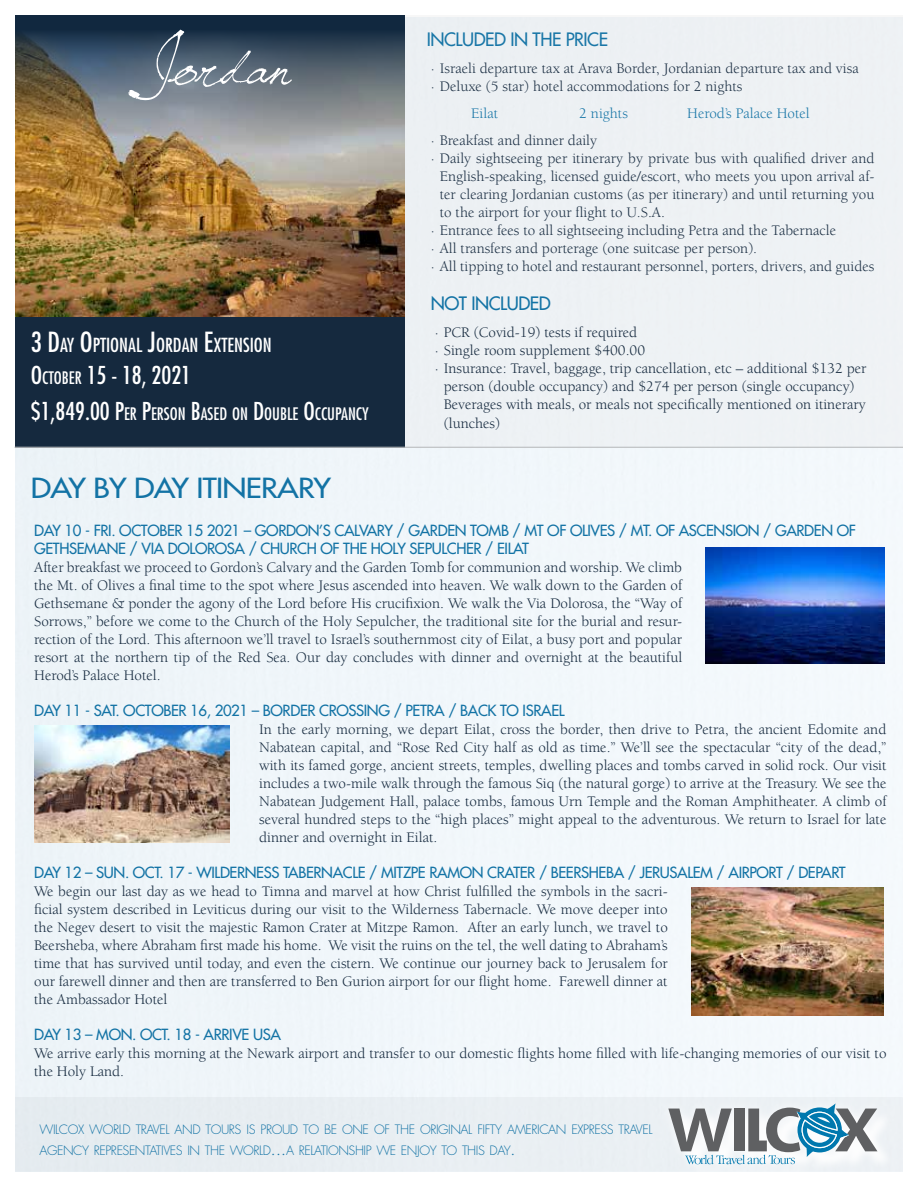
<style>
.page{position:relative;width:918px;height:1188px;background:#fff}
.page>*{position:absolute;margin:0;border:0;box-sizing:border-box;transform-origin:0 0}
.t1{font:72px "Jellyka Saint Andrew's Queen";color:#fff}
.t2{font:500 27px "Futura Std";letter-spacing:-.025em;color:#1373a5;scale:1.14 1}
.t3{font:condensed 24px "Futura Std";color:#fff}
.t4{font:condensed 18.9px "Futura Std";color:#fff}
.t5{font:500 18px "Futura Std";letter-spacing:-.025em;color:#1373a5}
.t6{font:condensed 16.8px "Futura Std";color:#fff}
.t7{font:15px/18px "Berkeley Std";color:#15293e;text-align:justify}
.t8{font:500 15px/18px "Futura Std";letter-spacing:-.025em;color:#1373a5}
.t9{font:15px "Berkeley Std";color:#1373a5}
.t10{font:300 12.6px/21px "Futura Std";letter-spacing:-.035em;color:#1373a5}
.s1{font-size:27px}
.s2{font-size:16.8px}
.s3{font-size:24px}
.s4{font-size:18px}
</style>
<div class="page">
<div style="left:15px;top:448px;width:888px;height:724px;background:#f1f6fa"></div>
<img style="left:15px;top:149px;width:390px;height:168px">
<div style="left:405px;top:15px;width:498px;height:432px;background:#eef1f4"></div>
<div style="left:15px;top:317px;width:390px;height:131px;background:#15293e"></div>
<svg style="left:15px;top:15px;width:390px;height:134px;background:#646a6e"></svg>
<div style="left:671px;top:1107px;width:224px;height:75px;background:linear-gradient(to bottom,#eaeff2,#f5f7f9)"></div>
<div style="left:660px;top:1095px;width:226px;height:79px;background:#fff;opacity:.75"></div>
<svg style="left:668px;top:1103px;width:209px;height:61px"></svg>
<img style="left:34px;top:725px;width:195px;height:117px">
<img style="left:706px;top:547px;width:179px;height:117px">
<img style="left:691px;top:887px;width:192px;height:129px">
<hr style="left:15px;top:447px;width:888px;height:1px;background:#babcbe">
<h1 class="t1" style="left:142px;top:17px;width:150px">Jordan</h1>
<p class="t4" style="left:31px;top:334px;width:242px"><span class="s1">3 D</span>AY <span class="s1">O</span>PTIONAL <span class="s1">J</span>ORDAN <span class="s1">E</span>XTENSION</p>
<h3 class="t3" style="left:31px;top:361px;width:162px">O<span class="s2">CTOBER</span> 15 - 18, 2021</h3>
<p class="t6" style="left:31px;top:404px;width:339px"><span class="s3">$1,849.00 P</span>ER <span class="s3">P</span>ERSON <span class="s3">B</span>ASED ON <span class="s3">D</span>OUBLE <span class="s3">O</span>CCUPANCY</p>
<p class="t5" style="left:427px;top:28px;width:183px">INCLUDED IN THE PRICE</p>
<p class="t7" style="left:431px;top:59px;width:429px">· Israeli departure tax at Arava Border, Jordanian departure tax and visa · Deluxe (5 star) hotel accommodations for 2 nights</p>
<p class="t9" style="left:471px;top:105px;width:28px">Eilat</p>
<p class="t9" style="left:579px;top:105px;width:50px">2 nights</p>
<p class="t9" style="left:687px;top:105px;width:124px">Herod’s Palace Hotel</p>
<p class="t7" style="left:431px;top:131px;width:168px">· Breakfast and dinner daily</p>
<p class="t7" style="left:431px;top:149px;width:445px">· Daily sightseeing per itinerary by private bus with qualified driver and</p>
<p class="t7" style="left:440px;top:167px;width:436px">English-speaking, licensed guide/escort, who meets you upon arrival af-</p>
<p class="t7" style="left:440px;top:185px;width:436px">ter clearing Jordanian customs (as per itinerary) and until returning you</p>
<p class="t7" style="left:440px;top:203px;width:227px">to the airport for your flight to U.S.A.</p>
<p class="t7" style="left:431px;top:221px;width:407px">· Entrance fees to all sightseeing including Petra and the Tabernacle</p>
<p class="t7" style="left:431px;top:239px;width:328px">· All transfers and porterage (one suitcase per person).</p>
<p class="t7" style="left:431px;top:257px;width:445px">· All tipping to hotel and restaurant personnel, porters, drivers, and guides</p>
<p class="t5" style="left:431px;top:292px;width:121px">NOT INCLUDED</p>
<p class="t7" style="left:435px;top:323px;width:204px">· PCR (Covid-19) tests if required</p>
<p class="t7" style="left:435px;top:341px;width:212px">· Single room supplement $400.00</p>
<p class="t7" style="left:435px;top:359px;width:433px">· Insurance: Travel, baggage, trip cancellation, etc – additional $132 per</p>
<p class="t7" style="left:444px;top:377px;width:412px">person (double occupancy) and $274 per person (single occupancy)</p>
<p class="t7" style="left:444px;top:395px;width:423px">Beverages with meals, or meals not specifically mentioned on itinerary</p>
<p class="t7" style="left:444px;top:415px;width:58px">(lunches)</p>
<h2 class="t2" style="left:31px;top:471px;width:265px">DAY BY DAY ITINERARY</h2>
<p class="t8" style="left:34px;top:522px;width:823px">DAY 10 - FRI. OCTOBER 15 2021 – GORDON’S CALVARY / GARDEN TOMB / MT OF OLIVES / MT. OF ASCENSION / GARDEN OF<br>GETHSEMANE / VIA DOLOROSA / CHURCH OF THE HOLY SEPULCHER / EILAT</p>
<p class="t7" style="left:34px;top:559px;width:650px">After breakfast we proceed to Gordon’s Calvary and the Garden Tomb for communion and worship. We climb the Mt. of Olives a final time to the spot where Jesus ascended into heaven. We walk down to the Garden of Gethsemane &amp; ponder the agony of the Lord before His crucifixion. We walk the Via Dolorosa, the “Way of Sorrows,” before we come to the Church of the Holy Sepulcher, the traditional site for the burial and resur&shy;rection of the Lord. This afternoon we’ll travel to Israel’s southernmost city of Eilat, a busy port and popular resort at the northern tip of the Red Sea. Our day concludes with dinner and overnight at the beautiful Herod’s Palace Hotel.</p>
<p class="t8" style="left:34px;top:702px;width:532px">DAY 11 - SAT. OCTOBER 16, 2021 – BORDER CROSSING / PETRA / BACK TO ISRAEL</p>
<p class="t7" style="left:259px;top:721px;width:629px">In the early morning, we depart Eilat, cross the border, then drive to Petra, the ancient Edomite and Nabatean capital, and “Rose Red City half as old as time.” We’ll see the spectacular “city of the dead,” with its famed gorge, ancient streets, temples, dwelling places and tombs carved in solid rock. Our visit includes a two-mile walk through the famous Siq (the natural gorge) to arrive at the Treasury. We see the Nabatean Judgement Hall, palace tombs, famous Urn Temple and the Roman Amphitheater. A climb of several hundred steps to the “high places” might appeal to the adventurous. We return to Israel for late dinner and overnight in Eilat.</p>
<p class="t8" style="left:34px;top:864px;width:813px">DAY 12 – SUN. OCT. 17 - WILDERNESS TABERNACLE / MITZPE RAMON CRATER / BEERSHEBA / JERUSALEM / AIRPORT / DEPART</p>
<p class="t7" style="left:34px;top:883px;width:635px">We begin our last day as we head to Timna and marvel at how Christ fulfilled the symbols in the sacri&shy;ficial system described in Leviticus during our visit to the Wilderness Tabernacle. We move deeper into the Negev desert to visit the majestic Ramon Crater at Mitzpe Ramon. After an early lunch, we travel to Beersheba, where Abraham first made his home. We visit the ruins on the tel, the well dating to Abraham’s time that has survived until today, and even the cistern. We continue our journey back to Jerusalem for our farewell dinner and then are transferred to Ben Gurion airport for our flight home. Farewell dinner at the Ambassador Hotel</p>
<p class="t8" style="left:34px;top:1026px;width:248px">DAY 13 – MON. OCT. 18 - ARRIVE USA</p>
<p class="t7" style="left:34px;top:1045px;width:854px">We arrive early this morning at the Newark airport and transfer to our domestic flights home filled with life-changing memories of our visit to the Holy Land.</p>
<p class="t10" style="left:40px;top:1119px;width:614px">WILCOX WORLD TRAVEL AND TOURS IS PROUD TO BE ONE OF THE ORIGINAL FIFTY AMERICAN EXPRESS TRAVEL<br>AGENCY REPRESENTATIVES IN THE WORLD<span class="s4">...</span>A RELATIONSHIP WE ENJOY TO THIS DAY<span class="s4">.</span></p>
</div>
